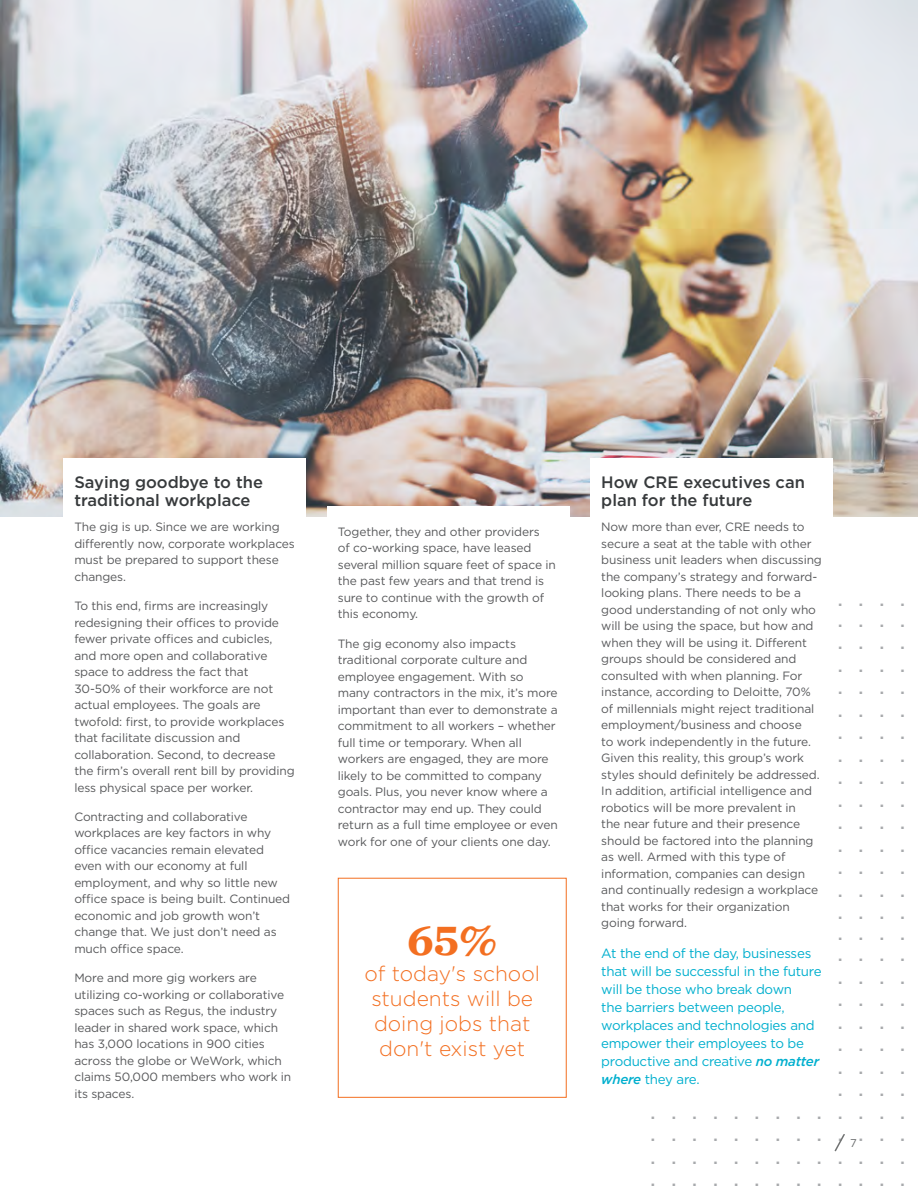
<style>
.page{position:relative;width:918px;height:1188px;background:#fff}
.page>*{position:absolute;margin:0;border:0;box-sizing:border-box;transform-origin:0 0}
.t1{font:700 45px "Chronicle Text G2";color:#f36f21}
.t2{font:300 21px/25.2px "Gotham";color:#f36f21;text-align:center}
.t3{font:500 16.5px/18px "Gotham";color:#373a3c}
.t4{font:700 15px/22.5px "Gotham";color:#a7a9ac}
.t5{font:13.35px/18px "Gotham";letter-spacing:-.02em;color:#00afce}
.t6{font:12px/16.5px "Gotham";letter-spacing:-.01em;color:#58595b}
.t7{font:11.25px "Gotham";color:#6a6c6d}
.s1{font-weight:500;font-style:italic}
</style>
<div class="page">
<img style="left:0;top:0;width:918px;height:517px">
<div style="left:64px;top:458px;width:242px;height:642px;background:#fff"></div>
<div style="left:327px;top:506px;width:242px;height:560px;background:#fff"></div>
<div style="left:591px;top:458px;width:242px;height:642px;background:#fff"></div>
<div style="left:338px;top:878px;width:229px;height:220px;border:1px solid #f36f21"></div>
<svg style="left:834px;top:1134px;width:11px;height:18px"></svg>
<h3 class="t3" style="left:74px;top:473px;width:190px">Saying goodbye to the traditional workplace</h3>
<p class="t6" style="left:74px;top:519px;width:222px">The gig is up. Since we are working differently now, corporate workplaces must be prepared to support these changes.</p>
<p class="t6" style="left:74px;top:597px;width:222px">To this end, firms are increasingly redesigning their offices to provide fewer private offices and cubicles, and more open and collaborative space to address the fact that 30-50% of their workforce are not actual employees. The goals are twofold: first, to provide workplaces that facilitate discussion and collaboration. Second, to decrease the firm’s overall rent bill by providing less physical space per worker.</p>
<p class="t6" style="left:74px;top:808px;width:217px">Contracting and collaborative workplaces are key factors in why office vacancies remain elevated even with our economy at full employment, and why so little new office space is being built. Continued economic and job growth won’t change that. We just don’t need as much office space.</p>
<p class="t6" style="left:74px;top:969px;width:219px">More and more gig workers are utilizing co-working or collaborative spaces such as Regus, the industry leader in shared work space, which has 3,000 locations in 900 cities across the globe or WeWork, which claims 50,000 members who work in its spaces.</p>
<p class="t6" style="left:338px;top:523px;width:220px">Together, they and other providers<br>of co-working space, have leased several million square feet of space in the past few years and that trend is sure to continue with the growth of this economy.</p>
<p class="t6" style="left:338px;top:635px;width:221px">The gig economy also impacts traditional corporate culture and employee engagement. With so many contractors in the mix, it’s more important than ever to demonstrate a commitment to all workers – whether full time or temporary. When all workers are engaged, they are more likely to be committed to company goals. Plus, you never know where a contractor may end up. They could return as a full time employee or even work for one of your clients one day.</p>
<h1 class="t1" style="left:407px;top:904px;width:92px">65%</h1>
<h2 class="t2" style="left:364px;top:960px;width:177px">of today's school students will be doing jobs that don't exist yet</h2>
<h3 class="t3" style="left:601px;top:473px;width:205px">How CRE executives can plan for the future</h3>
<p class="t6" style="left:601px;top:519px;width:222px">Now more than ever, CRE needs to secure a seat at the table with other business unit leaders when discussing the company’s strategy and forward&shy;looking plans. There needs to be a good understanding of not only who will be using the space, but how and when they will be using it. Different groups should be considered and consulted with when planning. For instance, according to Deloitte, 70% of millennials might reject traditional employment/business and choose<br>to work independently in the future.<br>Given this reality, this group’s work styles should definitely be addressed.<br>In addition, artificial intelligence and robotics will be more prevalent in<br>the near future and their presence should be factored into the planning as well. Armed with this type of information, companies can design and continually redesign a workplace that works for their organization going forward.</p>
<p class="t5" style="left:601px;top:944px;width:222px">At the end of the day, businesses that will be successful in the future will be those who break down<br>the barriers between people, workplaces and technologies and empower their employees to be productive and creative <span class="s1">no matter where</span> they are.</p>
<p class="t4" style="left:651px;top:610px;width:255px">.............</p>
<p class="t4" style="left:651px;top:655px;width:255px">............. .............</p>
<p class="t4" style="left:651px;top:723px;width:255px">............. .............</p>
<p class="t4" style="left:651px;top:790px;width:255px">............. .............</p>
<p class="t4" style="left:651px;top:858px;width:255px">.............</p>
<p class="t4" style="left:651px;top:990px;width:255px">............. .............</p>
<p class="t4" style="left:651px;top:1102px;width:255px;text-align:justify">............. ............. ............. .............</p>
<p class="t7" style="left:850px;top:1136px;width:8px">7</p>
</div>
